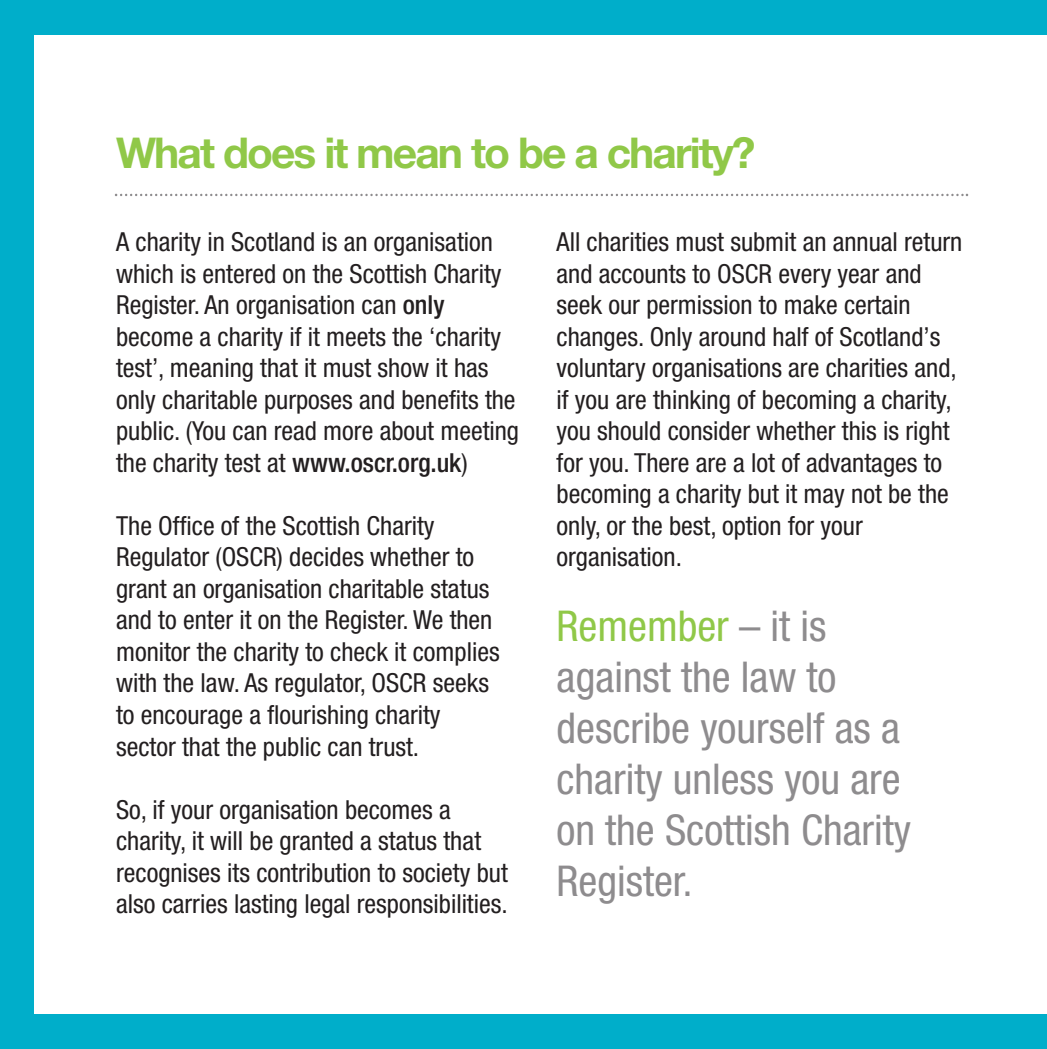
<style>
.page{position:relative;width:1047px;height:1049px;background:#fff}
.page>*{position:absolute;margin:0;border:0;box-sizing:border-box;transform-origin:0 0}
.t1{font:condensed 42.5px/51px "Helvetica Neue LT";color:#8e8c8e}
.t2{font:700 42.5px "Helvetica Neue LT";letter-spacing:-.045em;color:#90c848}
.t3{font:condensed 26.25px/31.5px "Helvetica Neue LT";color:#231f20}
.s1{font-weight:500}
.s2{color:#90c848}
</style>
<div class="page">
<div style="left:0;top:0;width:1046px;height:1049px;background:#00aeca"></div>
<div style="left:35px;top:35px;width:1011px;height:978px;background:#fff"></div>
<svg style="left:115px;top:194px;width:853px;height:2px"></svg>
<h1 class="t2" style="left:116px;top:138px;width:641px">What does it mean to be a charity?</h1>
<p class="t3" style="left:116px;top:229px;width:404px">A charity in Scotland is an organisation which is entered on the Scottish Charity Register. An organisation can <span class="s1">only </span>become a charity if it meets the ‘charity test’, meaning that it must show it has only charitable purposes and benefits the public. (You can read more about meeting the charity test at <span class="s1">www.oscr.org.uk</span>)</p>
<p class="t3" style="left:116px;top:512px;width:385px">The Office of the Scottish Charity Regulator (OSCR) decides whether to grant an organisation charitable status and to enter it on the Register. We then monitor the charity to check it complies with the law. As regulator, OSCR seeks to encourage a flourishing charity sector that the public can trust.</p>
<p class="t3" style="left:116px;top:796px;width:393px">So, if your organisation becomes a charity, it will be granted a status that recognises its contribution to society but also carries lasting legal responsibilities.</p>
<p class="t3" style="left:556px;top:229px;width:407px">All charities must submit an annual return and accounts to OSCR every year and seek our permission to make certain changes. Only around half of Scotland’s voluntary organisations are charities and, if you are thinking of becoming a charity, you should consider whether this is right for you. There are a lot of advantages to becoming a charity but it may not be the only, or the best, option for your organisation.</p>
<h1 class="t1" style="left:556px;top:604px;width:356px"><span class="s2">Remember</span> – it is against the law to describe yourself as a charity unless you are on the Scottish Charity<br>Register.</h1>
</div>
